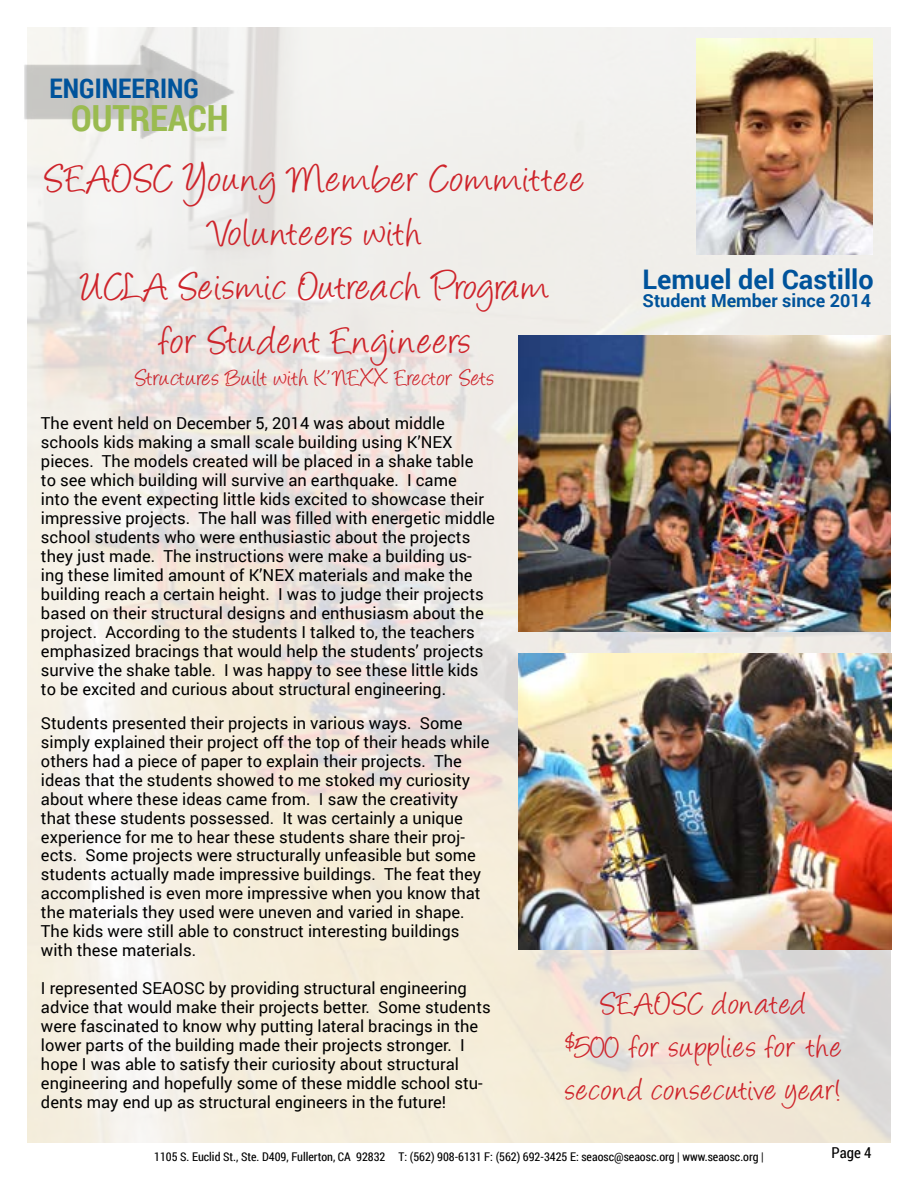
<style>
.page{position:relative;width:918px;height:1188px;background:#fff}
.page>*{position:absolute;margin:0;border:0;box-sizing:border-box;transform-origin:0 0}
.t1{font:45px/54px "Angelina";letter-spacing:.04em;color:#ce242b;text-align:center}
.t2{font:36px/43.2px "Angelina";letter-spacing:.035em;color:#ce242b;text-align:center}
.t3{font:700 36px "Roboto Condensed";color:#9abb50}
.t4{font:27px "Angelina";letter-spacing:.025em;color:#ce242b}
.t5{font:700 27px "Roboto";color:#00539b}
.t6{font:700 27px "Roboto Condensed";color:#00539b}
.t7{font:700 18px "Roboto";color:#00539b}
.t8{font:16.5px/18.9px "Roboto";color:#000}
.t9{font:15px "Roboto Condensed";color:#000}
.t10{font:12px "Roboto Condensed";color:#000}
</style>
<div class="page">
<img style="left:27px;top:27px;width:864px;height:1116px">
<img style="left:518px;top:335px;width:373px;height:297px">
<img style="left:518px;top:653px;width:373px;height:297px">
<img style="left:24px;top:27px;width:234px;height:120px">
<img style="left:697px;top:39px;width:176px;height:216px">
<h3 class="t6" style="left:50px;top:70px;width:151px">ENGINEERING</h3>
<h2 class="t3" style="left:71px;top:93px;width:159px">OUTREACH</h2>
<h1 class="t1" style="left:46px;top:157px;width:540px">SEAOSC Young Member Committee<br>Volunteers with<br>UCLA Seismic Outreach Program<br>for Student Engineers</h1>
<h3 class="t4" style="left:136px;top:366px;width:360px">Structures Built with K’NEXX Erector Sets</h3>
<h3 class="t5" style="left:643px;top:261px;width:233px">Lemuel del Castillo</h3>
<p class="t7" style="left:643px;top:288px;width:230px">Student Member since 2014</p>
<p class="t8" style="left:41px;top:413px;width:456px">The event held on December 5, 2014 was about middle schools kids making a small scale building using K’NEX pieces. The models created will be placed in a shake table<br>to see which building will survive an earthquake. I came<br>into the event expecting little kids excited to showcase their impressive projects. The hall was filled with energetic middle school students who were enthusiastic about the projects they just made. The instructions were make a building us&shy;ing these limited amount of K’NEX materials and make the building reach a certain height. I was to judge their projects based on their structural designs and enthusiasm about the project. According to the students I talked to, the teachers emphasized bracings that would help the students’ projects survive the shake table. I was happy to see these little kids to be excited and curious about structural engineering.</p>
<p class="t8" style="left:41px;top:713px;width:450px">Students presented their projects in various ways. Some simply explained their project off the top of their heads while others had a piece of paper to explain their projects. The ideas that the students showed to me stoked my curiosity about where these ideas came from. I saw the creativity that these students possessed. It was certainly a unique experience for me to hear these students share their proj&shy;ects. Some projects were structurally unfeasible but some students actually made impressive buildings. The feat they accomplished is even more impressive when you know that the materials they used were uneven and varied in shape.<br>The kids were still able to construct interesting buildings with these materials.</p>
<p class="t8" style="left:41px;top:978px;width:451px">I represented SEAOSC by providing structural engineering advice that would make their projects better. Some students were fascinated to know why putting lateral bracings in the lower parts of the building made their projects stronger. I hope I was able to satisfy their curiosity about structural engineering and hopefully some of these middle school stu&shy;dents may end up as structural engineers in the future!</p>
<h2 class="t2" style="left:566px;top:985px;width:277px">SEAOSC donated<br>$500 for supplies for the second consecutive year!</h2>
<p class="t10" style="left:154px;top:1148px;width:611px">1105 S. Euclid St., Ste. D409, Fullerton, CA 92832 T: (562) 908-6131 F: (562) 692-3425 E: seaosc@seaosc.org | www.seaosc.org |</p>
<p class="t9" style="left:832px;top:1142px;width:41px">Page 4</p>
</div>
